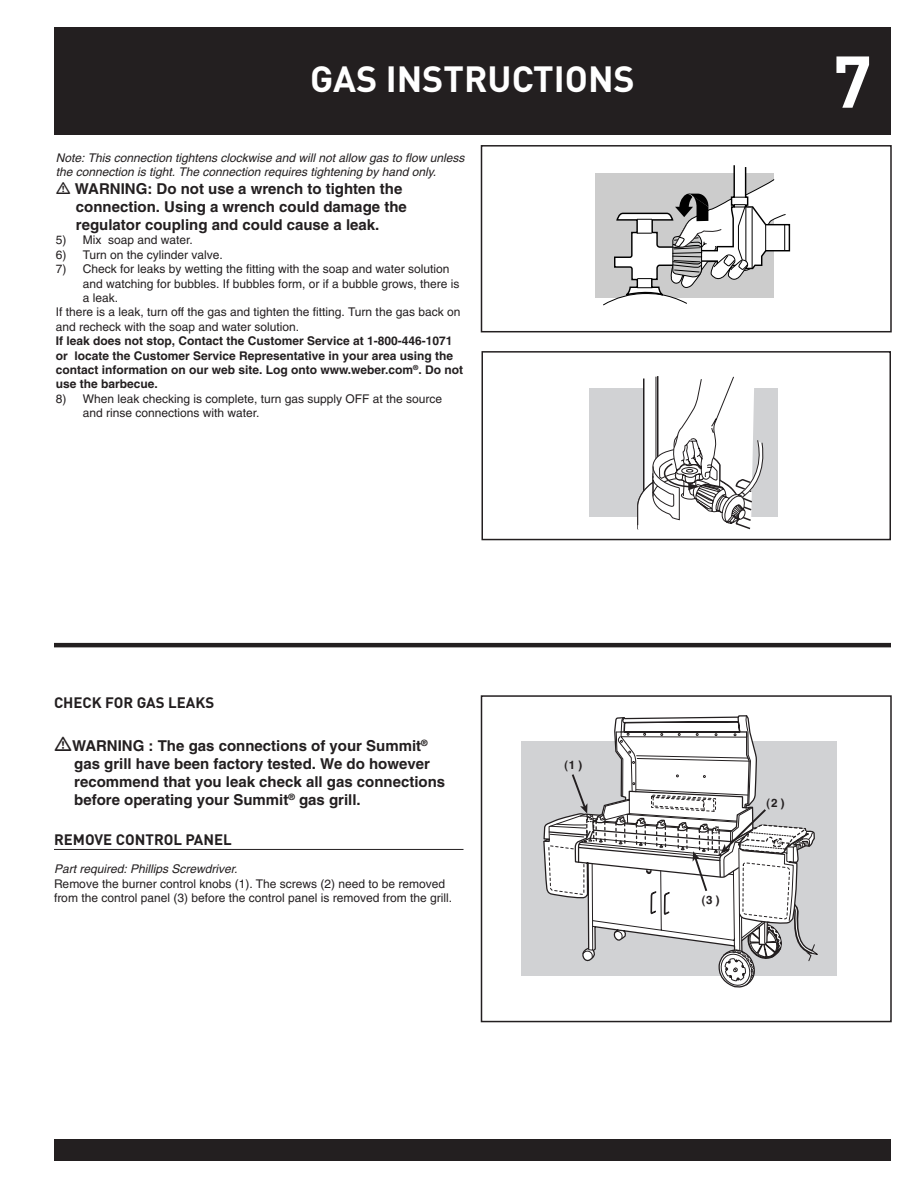
<style>
.page{position:relative;width:918px;height:1188px;background:#fff}
.page>*{position:absolute;margin:0;border:0;box-sizing:border-box;transform-origin:0 0}
.t1{font:72px "DI Nkerned";color:#fff}
.t2{font:36px "DI Nkerned";color:#fff}
.t3{font:700 15px/18px "Helvetica";color:#231f20}
.t4{font:15px "DI Nkerned";color:#231f20}
.t5{font:12px/14.4px "Helvetica";color:#231f20}
.t6{font:700 12px/14.4px "Helvetica";color:#231f20}
.t7{font:italic 12px/14.4px "Helvetica";color:#231f20}
.t8{font:700 11.55px "Helvetica";color:#231f20}
</style>
<div class="page">
<div style="left:54px;top:27px;width:837px;height:108px;background:#231f20"></div>
<div style="left:54px;top:1139px;width:837px;height:22px;background:#231f20"></div>
<div style="left:589px;top:388px;width:189px;height:128px;background:#d1d2d4"></div>
<svg style="left:636px;top:376px;width:131px;height:154px"></svg>
<div style="left:482px;top:351px;width:409px;height:189px;border:2px solid #231f20"></div>
<hr style="left:54px;top:643px;width:837px;height:4px;background:#231f20">
<div style="left:595px;top:173px;width:178px;height:124px;background:#ccc"></div>
<svg style="left:602px;top:165px;width:189px;height:141px"></svg>
<div style="left:481px;top:145px;width:411px;height:187px;border:2px solid #231f20"></div>
<hr style="left:54px;top:849px;width:410px;height:1px;background:#231f20">
<div style="left:521px;top:741px;width:316px;height:235px;background:#d1d2d4"></div>
<svg style="left:543px;top:715px;width:275px;height:247px"></svg>
<svg style="left:548px;top:801px;width:243px;height:222px"></svg>
<div style="left:481px;top:695px;width:411px;height:327px;border:2px solid #231f20"></div>
<h2 class="t2" style="left:310px;top:66px;width:326px">GAS INSTRUCTIONS</h2>
<h1 class="t1" style="left:833px;top:56px;width:41px">7</h1>
<p class="t7" style="left:56px;top:151px;width:410px">Note: This connection tightens clockwise and will not allow gas to flow unless the connection is tight. The connection requires tightening by hand only.</p>
<p class="t3" style="left:75px;top:181px;width:333px">WARNING: Do not use a wrench to tighten the connection. Using a wrench could damage the regulator coupling and could cause a leak.</p>
<p class="t5" style="left:56px;top:234px;width:139px">5) Mix soap and water.</p>
<p class="t5" style="left:56px;top:249px;width:169px">6) Turn on the cylinder valve.</p>
<p class="t5" style="left:56px;top:263px;width:395px">7) Check for leaks by wetting the fitting with the soap and water solution</p>
<p class="t5" style="left:83px;top:277px;width:378px">and watching for bubbles. If bubbles form, or if a bubble grows, there is</p>
<p class="t5" style="left:83px;top:292px;width:37px">a leak.</p>
<p class="t5" style="left:56px;top:306px;width:406px">If there is a leak, turn off the gas and tighten the fitting. Turn the gas back on</p>
<p class="t5" style="left:56px;top:321px;width:245px">and recheck with the soap and water solution.</p>
<p class="t6" style="left:56px;top:335px;width:409px">If leak does not stop, Contact the Customer Service at 1-800-446-1071 or locate the Customer Service Representative in your area using the contact information on our web site. Log onto www.weber.com<sup>®</sup>. Do not use the barbecue.</p>
<p class="t5" style="left:83px;top:393px;width:361px;text-indent:-27px">8) When leak checking is complete, turn gas supply OFF at the source and rinse connections with water.</p>
<p class="t4" style="left:54px;top:697px;width:162px">CHECK FOR GAS LEAKS</p>
<p class="t3" style="left:72px;top:738px;width:375px">WARNING : The gas connections of your Summit<sup>® </sup>gas grill have been factory tested. We do however recommend that you leak check all gas connections before operating your Summit<sup>®</sup> gas grill.</p>
<p class="t4" style="left:54px;top:834px;width:179px">REMOVE CONTROL PANEL</p>
<p class="t7" style="left:54px;top:863px;width:185px">Part required: Phillips Screwdriver.</p>
<p class="t5" style="left:54px;top:878px;width:400px">Remove the burner control knobs (1). The screws (2) need to be removed from the control panel (3) before the control panel is removed from the grill.</p>
<p class="t8" style="left:564px;top:760px;width:20px">(1 )</p>
<p class="t8" style="left:702px;top:895px;width:20px">(3 )</p>
<p class="t8" style="left:767px;top:799px;width:20px">(2 )</p>
</div>
